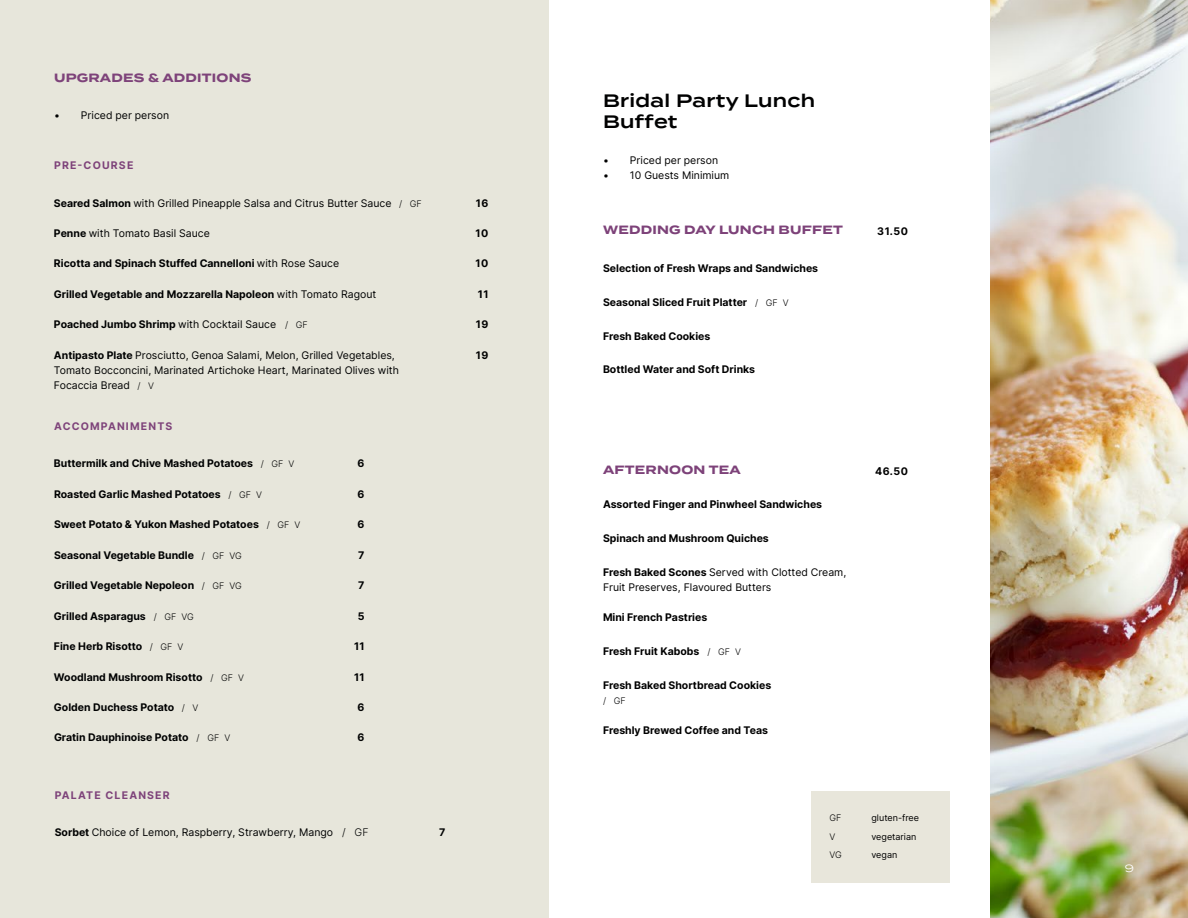
<style>
.page{position:relative;width:1188px;height:918px;background:#fff}
.page>*{position:absolute;margin:0;border:0;box-sizing:border-box;transform-origin:0 0}
.t1{font:600 18px/21px "Termina";letter-spacing:.02em;color:#000101}
.t2{font:700 12px "Termina";letter-spacing:.02em;color:#7d4279}
.t3{font:700 12px "Termina";letter-spacing:.02em;color:#7e437a}
.t4{font:700 10.5px "Inter";color:#000101}
.t5{font:10.5px/15px "Inter";color:#000101}
.t6{font:700 10.5px "Inter";letter-spacing:.11em;color:#7e437a}
.t7{font:700 10.5px "Inter";letter-spacing:.05em;color:#000}
.t8{font:10.5px "Termina";color:#fff}
.t9{font:9px "Inter";color:#000}
.t10{font:300 9px "Inter";color:#000}
.t11{font:300 9px "Inter";color:#000101}
.s1{font-weight:700}
.s2{font-weight:300;font-size:9px}
.s3{font-weight:400}
.s4{font-weight:300}
.s5{font-weight:400;font-size:9px;color:#fff}
</style>
<div class="page">
<div style="left:0;top:0;width:548px;height:918px;background:#e7e6db"></div>
<img style="left:990px;top:0;width:198px;height:918px">
<div style="left:812px;top:792px;width:138px;height:91px;background:#e8e6db"></div>
<p class="t3" style="left:54px;top:68px;width:199px">UPGRADES &amp; ADDITIONS</p>
<p class="t5" style="left:54px;top:107px;width:117px">• Priced per person</p>
<p class="t6" style="left:54px;top:158px;width:81px">PRE-COURSE</p>
<p class="t5" style="left:54px;top:195px;width:369px"><span class="s1">Seared Salmon</span> with Grilled Pineapple Salsa and Citrus Butter Sauce <span class="s2">/ GF</span></p>
<p class="t7" style="left:476px;top:195px;width:14px">16</p>
<p class="t5" style="left:54px;top:225px;width:157px"><span class="s1">Penne</span> with Tomato Basil Sauce</p>
<p class="t7" style="left:476px;top:226px;width:14px">10</p>
<p class="t4" style="left:54px;top:256px;width:287px">Ricotta and Spinach Stuffed Cannelloni <span class="s3">with Rose Sauce</span></p>
<p class="t7" style="left:476px;top:256px;width:14px">10</p>
<p class="t4" style="left:54px;top:286px;width:324px">Grilled Vegetable and Mozzarella Napoleon <span class="s3">with Tomato Ragout</span></p>
<p class="t7" style="left:478px;top:286px;width:12px">11</p>
<p class="t4" style="left:54px;top:317px;width:255px">Poached Jumbo Shrimp <span class="s3">with Cocktail Sauce</span> <span class="s2">/ GF</span></p>
<p class="t7" style="left:476px;top:317px;width:14px">19</p>
<p class="t5" style="left:54px;top:347px;width:347px"><span class="s1">Antipasto Plate</span> Prosciutto, Genoa Salami, Melon, Grilled Vegetables,<br>Tomato Bocconcini, Marinated Artichoke Heart, Marinated Olives with<br>Focaccia Bread <span class="s2">/ V</span></p>
<p class="t7" style="left:476px;top:347px;width:14px">19</p>
<p class="t6" style="left:54px;top:419px;width:120px">ACCOMPANIMENTS</p>
<p class="t4" style="left:54px;top:456px;width:242px">Buttermilk and Chive Mashed Potatoes <span class="s2">/ GF V</span></p>
<p class="t4" style="left:358px;top:456px;width:8px">6</p>
<p class="t4" style="left:54px;top:486px;width:209px">Roasted Garlic Mashed Potatoes <span class="s2">/ GF V</span></p>
<p class="t4" style="left:358px;top:486px;width:8px">6</p>
<p class="t4" style="left:54px;top:517px;width:248px">Sweet Potato &amp; Yukon Mashed Potatoes <span class="s2">/ GF V</span></p>
<p class="t4" style="left:358px;top:517px;width:8px">6</p>
<p class="t4" style="left:54px;top:547px;width:189px">Seasonal Vegetable Bundle <span class="s2">/ GF VG</span></p>
<p class="t4" style="left:358px;top:547px;width:8px">7</p>
<p class="t4" style="left:54px;top:578px;width:189px">Grilled Vegetable Nepoleon <span class="s2">/ GF VG</span></p>
<p class="t4" style="left:358px;top:578px;width:8px">7</p>
<p class="t4" style="left:54px;top:608px;width:141px">Grilled Asparagus <span class="s2">/ GF VG</span></p>
<p class="t4" style="left:358px;top:608px;width:8px">5</p>
<p class="t4" style="left:54px;top:639px;width:131px">Fine Herb Risotto <span class="s2">/ GF V</span></p>
<p class="t4" style="left:354px;top:639px;width:12px">11</p>
<p class="t4" style="left:54px;top:669px;width:192px">Woodland Mushroom Risotto <span class="s2">/ GF V</span></p>
<p class="t4" style="left:354px;top:669px;width:12px">11</p>
<p class="t4" style="left:54px;top:700px;width:146px">Golden Duchess Potato <span class="s2">/ V</span></p>
<p class="t4" style="left:358px;top:700px;width:8px">6</p>
<p class="t4" style="left:54px;top:730px;width:178px">Gratin Dauphinoise Potato <span class="s2">/ GF V</span></p>
<p class="t4" style="left:358px;top:730px;width:8px">6</p>
<p class="t6" style="left:55px;top:788px;width:117px">PALATE CLEANSER</p>
<p class="t5" style="left:55px;top:825px;width:315px"><span class="s1">Sorbet</span> Choice of Lemon, Raspberry, Strawberry, Mango <span class="s4">/ GF</span></p>
<p class="t4" style="left:439px;top:825px;width:8px">7</p>
<h1 class="t1" style="left:603px;top:90px;width:214px">Bridal Party Lunch<br>Buffet</h1>
<p class="t5" style="left:603px;top:152px;width:117px">• Priced per person</p>
<p class="t5" style="left:603px;top:167px;width:128px">• 10 Guests Minimium</p>
<p class="t2" style="left:603px;top:221px;width:241px">WEDDING DAY LUNCH BUFFET</p>
<p class="t7" style="left:877px;top:223px;width:32px">31.50</p>
<p class="t4" style="left:603px;top:261px;width:217px">Selection of Fresh Wraps and Sandwiches</p>
<p class="t4" style="left:603px;top:294px;width:194px">Seasonal Sliced Fruit Platter <span class="s2">/ GF V</span><span class="s5">G</span></p>
<p class="t4" style="left:603px;top:328px;width:109px">Fresh Baked Cookies</p>
<p class="t4" style="left:603px;top:362px;width:154px">Bottled Water and Soft Drinks</p>
<p class="t2" style="left:603px;top:460px;width:139px">AFTERNOON TEA</p>
<p class="t7" style="left:875px;top:463px;width:34px">46.50</p>
<p class="t4" style="left:603px;top:497px;width:221px">Assorted Finger and Pinwheel Sandwiches</p>
<p class="t4" style="left:603px;top:531px;width:167px">Spinach and Mushroom Quiches</p>
<p class="t5" style="left:603px;top:564px;width:245px"><span class="s1">Fresh Baked Scones</span> Served with Clotted Cream,<br>Fruit Preserves, Flavoured Butters</p>
<p class="t4" style="left:603px;top:610px;width:106px">Mini French Pastries</p>
<p class="t4" style="left:603px;top:643px;width:146px">Fresh Fruit Kabobs <span class="s2">/ GF V</span><span class="s5">G</span></p>
<p class="t4" style="left:603px;top:677px;width:170px">Fresh Baked Shortbread Cookies</p>
<p class="t11" style="left:603px;top:694px;width:24px">/ GF</p>
<p class="t4" style="left:603px;top:723px;width:167px">Freshly Brewed Coffee and Teas</p>
<p class="t10" style="left:830px;top:812px;width:14px">GF</p>
<p class="t9" style="left:872px;top:812px;width:49px">gluten-free</p>
<p class="t10" style="left:830px;top:830px;width:7px">V</p>
<p class="t9" style="left:872px;top:830px;width:46px">vegetarian</p>
<p class="t10" style="left:829px;top:849px;width:14px">VG</p>
<p class="t9" style="left:872px;top:849px;width:27px">vegan</p>
<p class="t8" style="left:1125px;top:861px;width:11px">9</p>
</div>
